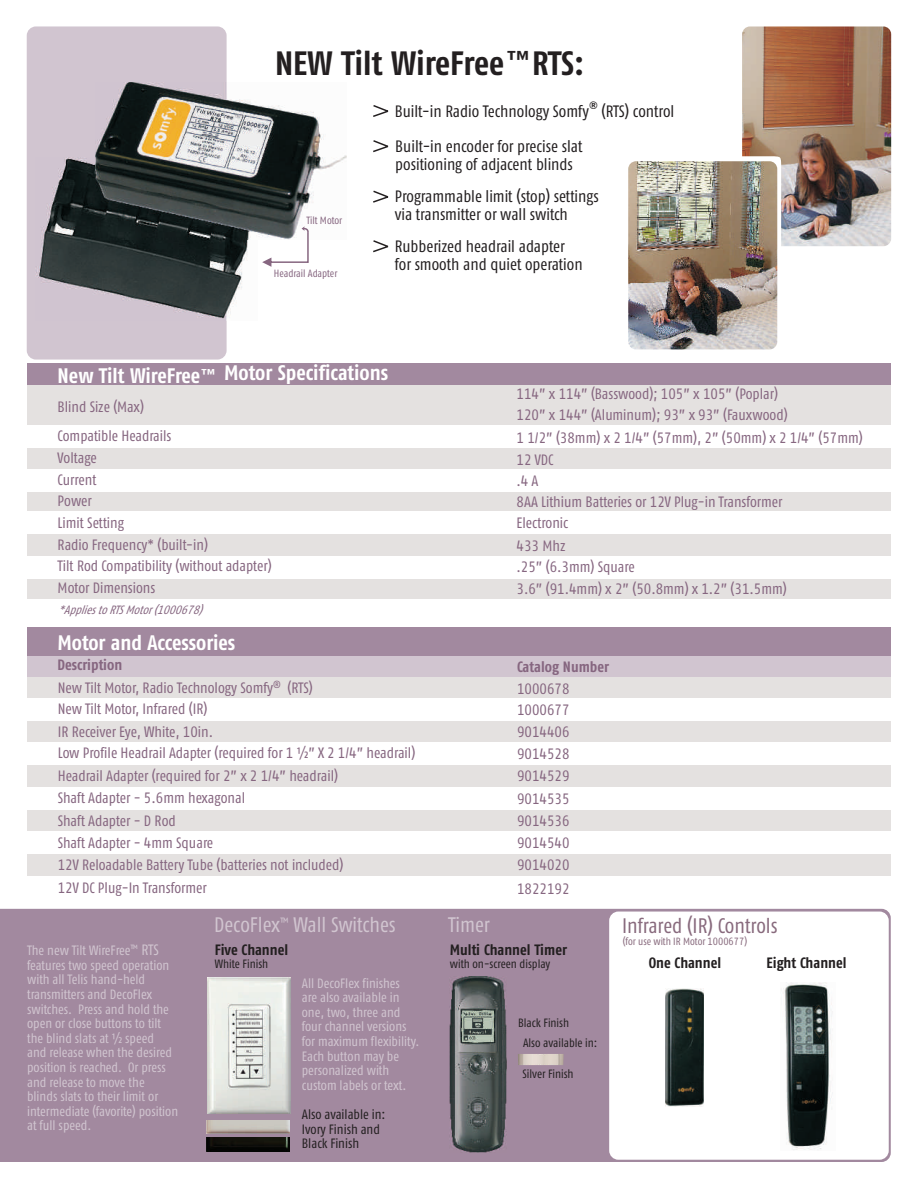
<style>
.page{position:relative;width:918px;height:1188px;background:#fff}
.page>*{position:absolute;margin:0;border:0;box-sizing:border-box;transform-origin:0 0}
.t1{font:33.75px "Fago Co Bold Tf";color:#231f20}
.t2{font:21px "Fago Co Bold Tf";color:#fff}
.t3{font:21px "Fago Co Regular Tf";color:#d1c5d0}
.t4{font:21px "Fago Co Regular Tf";color:#886a7d}
.t5{font:16.5px/18.5px "Fago Co Regular Tf";color:#231f20}
.t6{font:15px/21.6px "Fago Co Regular Tf";color:#866680}
.t7{font:15px "Fago Co Bold Tf";color:#231f20}
.t8{font:15px "Fago Co Bold Tf";color:#866680}
.t9{font:13.5px/14.5px "Fago Co Regular Tf";color:#d1c5d0}
.t10{font:13.5px/14.5px "Fago Co Regular Tf";color:#231f20}
.t11{font:12px/19.6px "Fago Co Regular Tf";color:#231f20}
.t12{font:italic 12px "Fago Co Regular Tf";color:#866680}
.t13{font:12px "Fago Co Regular Tf";color:#d1c5d0}
.t14{font:10.5px "Fago Co Regular Tf";color:#886a7d}
.t15{font:10.5px "Fago Co Regular Tf";color:#866680}
.t16{font:10.5px "Swiss 911 BT Extra Compressed";color:#231f20}
.s1{font-family:"Swiss 911 BT Extra Compressed"}
.s2{font-size:15px}
</style>
<div class="page">
<div style="left:0;top:909px;width:891px;height:253px;background:#a2899f"></div>
<div style="left:27px;top:363px;width:864px;height:24px;background:#a2899f"></div>
<div style="left:27px;top:26px;width:200px;height:334px;background:#d1c5d0;border-radius:9px"></div>
<svg style="left:373px;top:105px;width:16px;height:12px"></svg>
<svg style="left:373px;top:140px;width:16px;height:13px"></svg>
<div style="left:27px;top:656px;width:864px;height:220px;background:#e4e1e0"></div>
<div style="left:23px;top:742px;width:871px;height:23px;background:#fff"></div>
<div style="left:23px;top:787px;width:871px;height:22px;background:#fff"></div>
<div style="left:23px;top:699px;width:871px;height:22px;background:#fff"></div>
<div style="left:27px;top:654px;width:864px;height:23px;background:#d1c5d0"></div>
<div style="left:27px;top:627px;width:864px;height:29px;background:#a2899f"></div>
<div style="left:27px;top:385px;width:864px;height:214px;background:#e4e1e0"></div>
<div style="left:22px;top:469px;width:873px;height:22px;background:#fff"></div>
<div style="left:22px;top:512px;width:873px;height:22px;background:#fff"></div>
<div style="left:22px;top:556px;width:873px;height:22px;background:#fff"></div>
<div style="left:22px;top:426px;width:873px;height:22px;background:#fff"></div>
<img style="left:628px;top:26px;width:264px;height:324px">
<svg style="left:373px;top:190px;width:16px;height:13px"></svg>
<img style="left:518px;top:1054px;width:46px;height:11px">
<svg style="left:373px;top:240px;width:16px;height:13px"></svg>
<div style="left:24px;top:831px;width:874px;height:23px;background:#fff"></div>
<img style="left:35px;top:158px;width:213px;height:163px">
<img style="left:95px;top:83px;width:251px;height:157px">
<svg style="left:262px;top:226px;width:47px;height:41px"></svg>
<img style="left:449px;top:977px;width:57px;height:175px">
<svg style="left:472px;top:1032px;width:11px;height:2px"></svg>
<img style="left:207px;top:978px;width:83px;height:136px">
<div style="left:609px;top:912px;width:280px;height:248px;background:#fff;border-radius:9px"></div>
<img style="left:783px;top:983px;width:50px;height:167px">
<img style="left:666px;top:988px;width:38px;height:119px">
<img style="left:207px;top:1120px;width:83px;height:13px">
<img style="left:207px;top:1138px;width:82px;height:13px">
<h1 class="t1" style="left:275px;top:51px;width:311px">NEW Tilt WireFree<span class="s1">™</span>RTS:</h1>
<p class="t16" style="left:589px;top:101px;width:10px">®</p>
<p class="t5" style="left:395px;top:103px;width:281px">Built-in Radio Technology Somfy (RTS) control</p>
<p class="t15" style="left:306px;top:216px;width:37px">Tilt Motor</p>
<p class="t15" style="left:274px;top:270px;width:65px">Headrail Adapter</p>
<p class="t5" style="left:395px;top:138px;width:189px">Built-in encoder for precise slat positioning of adjacent blinds</p>
<p class="t5" style="left:395px;top:189px;width:205px">Programmable limit (stop) settings via transmitter or wall switch</p>
<p class="t5" style="left:395px;top:238px;width:189px">Rubberized headrail adapter for smooth and quiet operation</p>
<h2 class="t2" style="left:58px;top:366px;width:332px">New Tilt WireFree<span class="s1">™</span> Motor Specifications</h2>
<p class="t6" style="left:58px;top:394px;width:115px;line-height:28.7px">Blind Size (Max)<br>Compatible Headrails</p>
<p class="t6" style="left:58px;top:449px;width:216px">Voltage<br>Current<br>Power<br>Limit Setting<br>Radio Frequency* (built-in)<br>Tilt Rod Compatibility (without adapter)<br>Motor Dimensions</p>
<p class="t12" style="left:59px;top:606px;width:145px">*AppliestoRTSMotor(1000678)</p>
<h2 class="t2" style="left:57px;top:636px;width:179px">Motor and Accessories</h2>
<p class="t8" style="left:58px;top:660px;width:66px">Description</p>
<p class="t15" style="left:273px;top:680px;width:9px">®</p>
<p class="t6" style="left:58px;top:678px;width:257px">New Tilt Motor, Radio Technology Somfy (RTS)</p>
<p class="t6" style="left:517px;top:384px;width:263px">114” x 114” (Basswood); 105” x 105” (Poplar)</p>
<p class="t6" style="left:517px;top:406px;width:348px">120” x 144” (Aluminum); 93” x 93” (Fauxwood)<br>1 1/2” (38mm) x 2 1/4” (57mm), 2” (50mm) x 2 1/4” (57mm)<br>12 VDC<br>.4 A<br>8AA Lithium Batteries or 12V Plug-in Transformer<br>Electronic</p>
<p class="t6" style="left:517px;top:536px;width:272px">433 Mhz<br>.25” (6.3mm) Square<br>3.6” (91.4mm) x 2” (50.8mm) x 1.2” (31.5mm)</p>
<p class="t8" style="left:517px;top:661px;width:94px">Catalog Number</p>
<p class="t6" style="left:517px;top:679px;width:54px">1000678</p>
<p class="t6" style="left:58px;top:700px;width:151px">New Tilt Motor, Infrared (IR)</p>
<p class="t6" style="left:517px;top:701px;width:54px">1000677</p>
<p class="t6" style="left:58px;top:722px;width:157px">IR Receiver Eye, White, 10in.</p>
<p class="t6" style="left:517px;top:722px;width:54px;line-height:22.2px;text-align:justify">9014406<br>9014528<br>9014529<br>9014535<br>9014536<br>9014540</p>
<p class="t6" style="left:58px;top:743px;width:359px;line-height:22.5px">Low Profile Headrail Adapter (required for 1 ½” X 2 1/4” headrail)<br>Headrail Adapter (required for 2” x 2 1/4” headrail)<br>Shaft Adapter - 5.6mm hexagonal<br>Shaft Adapter - D Rod<br>Shaft Adapter - 4mm Square<br>12V Reloadable Battery Tube (batteries not included)</p>
<p class="t6" style="left:517px;top:856px;width:54px">9014020</p>
<p class="t6" style="left:58px;top:878px;width:151px">12V DC Plug-In Transformer</p>
<p class="t6" style="left:517px;top:879px;width:54px">1822192</p>
<p class="t9" style="left:27px;top:944px;width:153px">The new Tilt WireFree<sup>™</sup> <span class="s2">RTS </span>features two speed operation with all Telis hand-held transmitters and DecoFlex switches. Press and hold the open or close buttons to tilt the blind slats at ½ speed<br>and release when the desired position is reached. Or press and release to move the blinds slats to their limit or intermediate (favorite) position at full speed.</p>
<h2 class="t3" style="left:214px;top:918px;width:183px">DecoFlex Wall Switches</h2>
<p class="t13" style="left:280px;top:918px;width:10px">™</p>
<p class="t7" style="left:215px;top:945px;width:75px">Five Channel</p>
<p class="t11" style="left:215px;top:955px;width:55px">White Finish</p>
<h2 class="t3" style="left:448px;top:918px;width:43px">Timer</h2>
<h2 class="t4" style="left:622px;top:918px;width:157px">Infrared (IR) Controls</h2>
<p class="t7" style="left:649px;top:957px;width:74px">One Channel</p>
<p class="t7" style="left:767px;top:957px;width:82px">Eight Channel</p>
<p class="t14" style="left:623px;top:938px;width:126px">(for use with IR Motor 1000677)</p>
<p class="t7" style="left:450px;top:945px;width:119px">Multi Channel Timer</p>
<p class="t11" style="left:450px;top:955px;width:102px">with on-screen display</p>
<p class="t9" style="left:302px;top:977px;width:119px">All DecoFlex finishes<br>are also available in one, two, three and four channel versions for maximum flexibility.<br>Each button may be personalized with custom labels or text.</p>
<p class="t10" style="left:302px;top:1108px;width:85px">Also available in:<br>Ivory Finish and<br>Black Finish</p>
<p class="t11" style="left:523px;top:1014px;width:76px;text-indent:-5px">Black Finish<br>Also available in:</p>
<p class="t11" style="left:522px;top:1066px;width:53px">Silver Finish</p>
</div>
